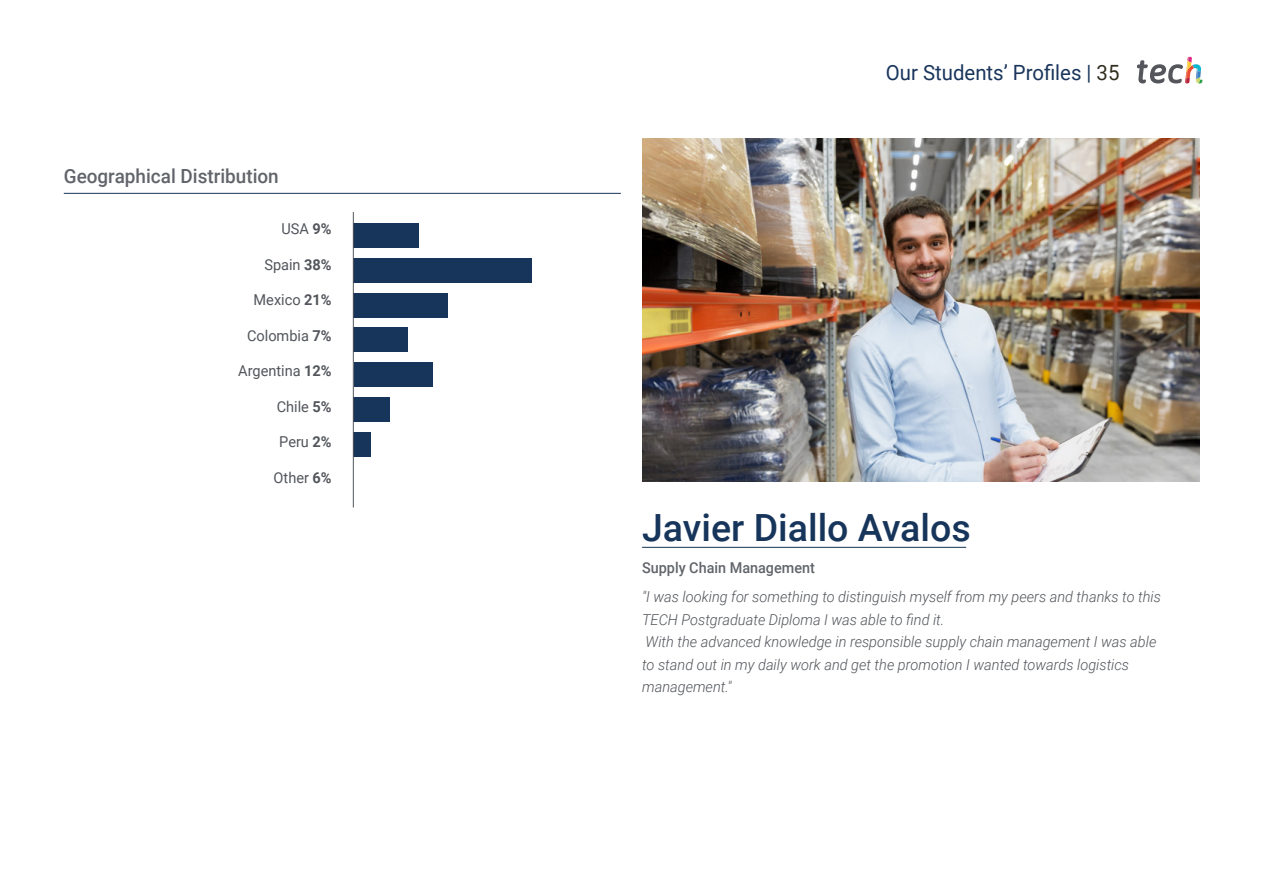
<style>
.page{position:relative;width:1263px;height:893px;background:#fff}
.page>*{position:absolute;margin:0;border:0;box-sizing:border-box;transform-origin:0 0}
.t1{font:500 37.5px "Roboto";color:#17355b}
.t2{font:21px "Roboto";color:#1a355c}
.t3{font:500 19.5px "Roboto";color:#61646a}
.t4{font:italic 300 15px/22.5px "Roboto";color:#52555b}
.t5{font:15px "Roboto";color:#52555b}
.t6{font:500 15px "Roboto";color:#61646a;scale:.96 1}
.s1{font-weight:700}
.s2{color:#312e20}
</style>
<div class="page">
<svg style="left:1137px;top:57px;width:65px;height:27px"></svg>
<img style="left:642px;top:138px;width:557px;height:343px">
<hr style="left:642px;top:547px;width:324px;height:1px;background:#123352">
<hr style="left:64px;top:193px;width:557px;height:1px;background:#17355b">
<div style="left:353px;top:223px;width:66px;height:25px;background:#17355b"></div>
<div style="left:353px;top:397px;width:37px;height:25px;background:#17355b"></div>
<div style="left:353px;top:258px;width:179px;height:25px;background:#17355b"></div>
<div style="left:353px;top:432px;width:17px;height:25px;background:#17355b"></div>
<div style="left:353px;top:293px;width:94px;height:24px;background:#17355b"></div>
<div style="left:353px;top:327px;width:55px;height:25px;background:#17355b"></div>
<div style="left:354px;top:362px;width:78px;height:25px;background:#17355b"></div>
<hr style="left:353px;top:212px;width:1px;height:296px;background:#52555b">
<h3 class="t3" style="left:64px;top:162px;width:217px">Geographical Distribution</h3>
<p class="t5" style="left:281px;top:218px;width:52px">USA <span class="s1">9%</span></p>
<p class="t5" style="left:264px;top:254px;width:69px">Spain <span class="s1">38%</span></p>
<p class="t5" style="left:254px;top:289px;width:80px">Mexico <span class="s1">21%</span></p>
<p class="t5" style="left:247px;top:325px;width:86px">Colombia <span class="s1">7%</span></p>
<p class="t5" style="left:238px;top:360px;width:95px">Argentina <span class="s1">12%</span></p>
<p class="t5" style="left:277px;top:396px;width:56px">Chile <span class="s1">5%</span></p>
<p class="t5" style="left:279px;top:431px;width:54px">Peru <span class="s1">2%</span></p>
<p class="t5" style="left:274px;top:467px;width:60px">Other <span class="s1">6%</span></p>
<h2 class="t2" style="left:886px;top:57px;width:235px">Our Students’ Profiles | <span class="s2">35</span></h2>
<h1 class="t1" style="left:642px;top:501px;width:330px">Javier Diallo Avalos</h1>
<p class="t6" style="left:642px;top:557px;width:181px">Supply Chain Management</p>
<p class="t4" style="left:642px;top:585px;width:520px">"I was looking for something to distinguish myself from my peers and thanks to this TECH Postgraduate Diploma I was able to find it.<br>With the advanced knowledge in responsible supply chain management I was able to stand out in my daily work and get the promotion I wanted towards logistics management."</p>
</div>
